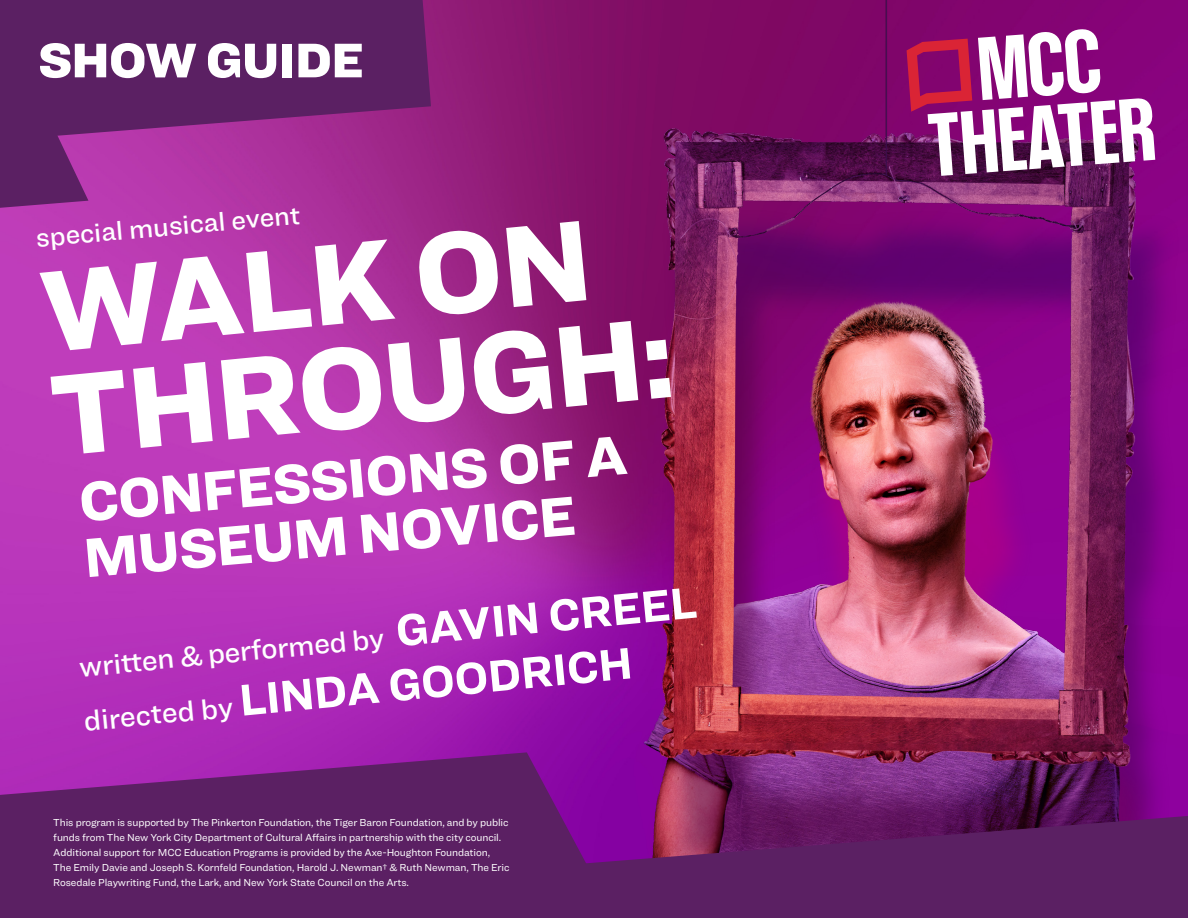
<style>
.page{position:relative;width:1188px;height:918px;background:#fff}
.page>*{position:absolute;margin:0;border:0;box-sizing:border-box;transform-origin:0 0}
.t1{font:900 119.4px/103.9px "Ringside";color:#fff}
.t2{font:900 57.15px/56.1px "Ringside";color:#fff}
.t3{font:900 50.4px "Ringside";letter-spacing:-.015em;color:#fff}
.Show_Credit{font:700 45.9px "Ringside";color:#fff}
.Show_Credit-2{font:500 29.25px "Ringside";color:#fff}
.Show_Credit-3{font:500 27.15px "Ringside";color:#fff}
.t4{font:10.5px/15px "Ringside";letter-spacing:-.01em;color:#fff}
.s1{font-weight:700;font-size:45.9px}
.s2{font-weight:500;font-size:29.25px}
</style>
<div class="page">
<img style="left:0;top:0;width:490px;height:752px">
<img style="left:490px;top:0;width:698px;height:816px">
<svg style="left:615px;top:816px;width:573px;height:102px;background:#5f1e62"></svg>
<svg style="left:88px;top:0;width:343px;height:140px;background:#66216a"></svg>
<svg style="left:0;top:752px;width:615px;height:166px;background:#661f70"></svg>
<svg style="left:0;top:0;width:88px;height:208px;background:#612168"></svg>
<svg style="left:907px;top:29px;width:248px;height:147px"></svg>
<p class="t3" style="left:38px;top:22px;width:328px">SHOW GUIDE</p>
<p class="Show_Credit-3" style="left:34px;top:218px;width:267px;rotate:-5deg">special musical event</p>
<p class="t1" style="left:36px;top:254px;width:628px;rotate:-5deg">WALK ON<br>THROUGH:</p>
<p class="t2" style="left:76px;top:472px;width:552px;rotate:-5deg">CONFESSIONS OF A<br>MUSEUM NOVICE</p>
<p class="Show_Credit-2" style="left:77px;top:645px;width:622px;rotate:-5deg">written &amp; performed by <span class="s1">GAVIN CREEL</span></p>
<p class="Show_Credit" style="left:80px;top:678px;width:553px;rotate:-5deg"><span class="s2">directed by</span> LINDA GOODRICH</p>
<p class="t4" style="left:53px;top:814px;width:458px">This program is supported by The Pinkerton Foundation, the Tiger Baron Foundation, and by public funds from The New York City Department of Cultural Affairs in partnership with the city council.<br>Additional support for MCC Education Programs is provided by the Axe-Houghton Foundation, The Emily Davie and Joseph S. Kornfeld Foundation, Harold J. Newman† &amp; Ruth Newman, The Eric Rosedale Playwriting Fund, the Lark, and New York State Council on the Arts.</p>
</div>
